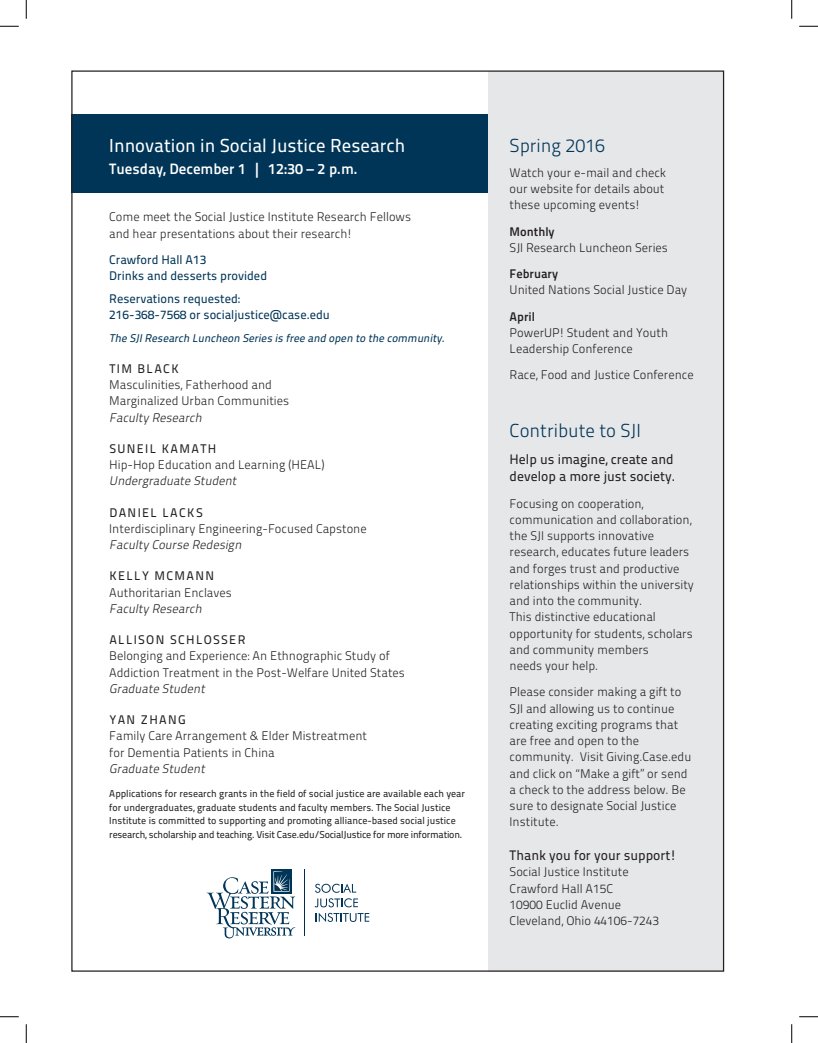
<style>
.page{position:relative;width:818px;height:1043px;background:#fff}
.page>*{position:absolute;margin:0;border:0;box-sizing:border-box;transform-origin:0 0}
.t1{font:18.75px "Titillium Maps 26 L 500 wt";color:#fff}
.t2{font:18.75px "Titillium Maps 26 L 250 wt";color:#003557}
.t3{font:15px "Titillium Maps 26 L 750 wt";color:#fff}
.t4{font:13.75px/17.5px "Titillium Maps 26 L 500 wt";color:#231f20}
.t5{font:12.5px/16.2px "Titillium Maps 26 L 250 wt";color:#231f20}
.t6{font:italic 12.5px "Titillium Maps 26 L 250 wt";color:#231f20}
.t7{font:12.5px/16.2px "Titillium Maps 26 L 500 wt";color:#003557}
.t8{font:12.5px "Titillium Maps 26 L 500 wt";letter-spacing:.11em;color:#231f20}
.t9{font:12.5px "Titillium Maps 26 L 750 wt";color:#231f20}
.t10{font:italic 11.25px "Titillium Maps 26 L 500 wt";color:#003557}
.t11{font:10px/13.8px "Titillium Maps 26 L 500 wt";color:#231f20}
</style>
<div class="page">
<div style="left:71px;top:114px;width:653px;height:78px;background:#003557"></div>
<div style="left:488px;top:71px;width:236px;height:900px;background:#e6e7e9"></div>
<hr style="left:304px;top:869px;width:1px;height:66px;background:#002a51">
<div style="left:271px;top:869px;width:20px;height:24px;background:#003557"></div>
<svg style="left:207px;top:871px;width:88px;height:67px"></svg>
<svg style="left:315px;top:883px;width:41px;height:9px"></svg>
<svg style="left:314px;top:898px;width:55px;height:24px"></svg>
<svg style="left:0;top:25px;width:19px;height:2px"></svg>
<svg style="left:799px;top:25px;width:19px;height:2px"></svg>
<svg style="left:0;top:1016px;width:19px;height:1px"></svg>
<svg style="left:799px;top:1016px;width:19px;height:1px"></svg>
<svg style="left:25px;top:0;width:2px;height:19px"></svg>
<svg style="left:25px;top:1024px;width:2px;height:18px"></svg>
<svg style="left:791px;top:0;width:1px;height:19px"></svg>
<svg style="left:791px;top:1024px;width:1px;height:18px"></svg>
<h1 class="t1" style="left:109px;top:131px;width:297px">Innovation in Social Justice Research</h1>
<p class="t3" style="left:109px;top:157px;width:250px">Tuesday, December 1 | 12:30 – 2 p.m.</p>
<p class="t5" style="left:109px;top:208px;width:303px">Come meet the Social Justice Institute Research Fellows and hear presentations about their research!</p>
<p class="t7" style="left:109px;top:251px;width:159px">Crawford Hall A13<br>Drinks and desserts provided</p>
<p class="t7" style="left:109px;top:289px;width:222px">Reservations requested:<br>216-368-7568 or socialjustice@case.edu</p>
<p class="t10" style="left:109px;top:329px;width:339px">The SJIResearch Luncheon Series is free and open to the community.</p>
<p class="t8" style="left:109px;top:359px;width:71px">TIM BLACK</p>
<p class="t5" style="left:109px;top:376px;width:181px">Masculinities, Fatherhood and<br>Marginalized Urban Communities</p>
<p class="t6" style="left:109px;top:408px;width:97px">Faculty Research</p>
<p class="t8" style="left:109px;top:439px;width:108px">SUNEIL KAMATH</p>
<p class="t5" style="left:109px;top:456px;width:217px">Hip-Hop Education and Learning (HEAL)</p>
<p class="t6" style="left:109px;top:472px;width:132px">Undergraduate Student</p>
<p class="t8" style="left:109px;top:503px;width:95px">DANIEL LACKS</p>
<p class="t5" style="left:109px;top:519px;width:259px">Interdisciplinary Engineering-Focused Capstone</p>
<p class="t6" style="left:109px;top:535px;width:137px">Faculty Course Redesign</p>
<p class="t8" style="left:109px;top:566px;width:106px">KELLY MCMANN</p>
<p class="t5" style="left:109px;top:583px;width:124px">Authoritarian Enclaves</p>
<p class="t6" style="left:109px;top:599px;width:97px">Faculty Research</p>
<p class="t8" style="left:109px;top:630px;width:138px">ALLISON SCHLOSSER</p>
<p class="t5" style="left:109px;top:647px;width:297px">Belonging and Experience: An Ethnographic Study of<br>Addiction Treatment in the Post-Welfare United States</p>
<p class="t6" style="left:109px;top:679px;width:100px">Graduate Student</p>
<p class="t8" style="left:109px;top:710px;width:78px">YAN ZHANG</p>
<p class="t5" style="left:109px;top:727px;width:259px">Family Care Arrangement &amp; Elder Mistreatment for Dementia Patients in China</p>
<p class="t6" style="left:109px;top:759px;width:100px">Graduate Student</p>
<p class="t11" style="left:109px;top:785px;width:357px">Applications for research grants in the field of social justice are available each year for undergraduates, graduate students and faculty members. The Social Justice Institute is committed to supporting and promoting alliance-based social justice research, scholarship and teaching. Visit Case.edu/SocialJustice for more information.</p>
<h1 class="t2" style="left:509px;top:131px;width:97px">Spring 2016</h1>
<p class="t5" style="left:509px;top:164px;width:158px">Watch your e-mail and check our website for details about these upcoming events!</p>
<p class="t9" style="left:509px;top:222px;width:46px">Monthly</p>
<p class="t5" style="left:509px;top:239px;width:160px">SJI Research Luncheon Series</p>
<p class="t9" style="left:509px;top:264px;width:50px">February</p>
<p class="t5" style="left:509px;top:281px;width:179px">United Nations Social Justice Day</p>
<p class="t9" style="left:509px;top:307px;width:27px">April</p>
<p class="t5" style="left:509px;top:324px;width:160px">PowerUP! Student and Youth<br>Leadership Conference</p>
<p class="t5" style="left:509px;top:366px;width:185px">Race, Food and Justice Conference</p>
<h1 class="t2" style="left:509px;top:417px;width:133px">Contribute to SJI</h1>
<p class="t4" style="left:509px;top:449px;width:167px">Help us imagine, create and develop a more just society.</p>
<p class="t5" style="left:509px;top:494px;width:186px">Focusing on cooperation, communication and collaboration, the SJI supports innovative research, educates future leaders and forges trust and productive relationships within the university and into the community.<br>This distinctive educational opportunity for students, scholars and community members<br>needs your help.</p>
<p class="t5" style="left:509px;top:683px;width:183px">Please consider making a gift to<br>SJI and allowing us to continue creating exciting programs that are free and open to the community. Visit Giving.Case.edu and click on “Make a gift” or send a check to the address below. Be sure to designate Social Justice<br>Institute.</p>
<p class="t4" style="left:509px;top:845px;width:168px">Thank you for your support!</p>
<p class="t5" style="left:509px;top:863px;width:151px">Social Justice Institute<br>Crawford Hall A15C<br>10900 Euclid Avenue<br>Cleveland, Ohio 44106-7243</p>
</div>
